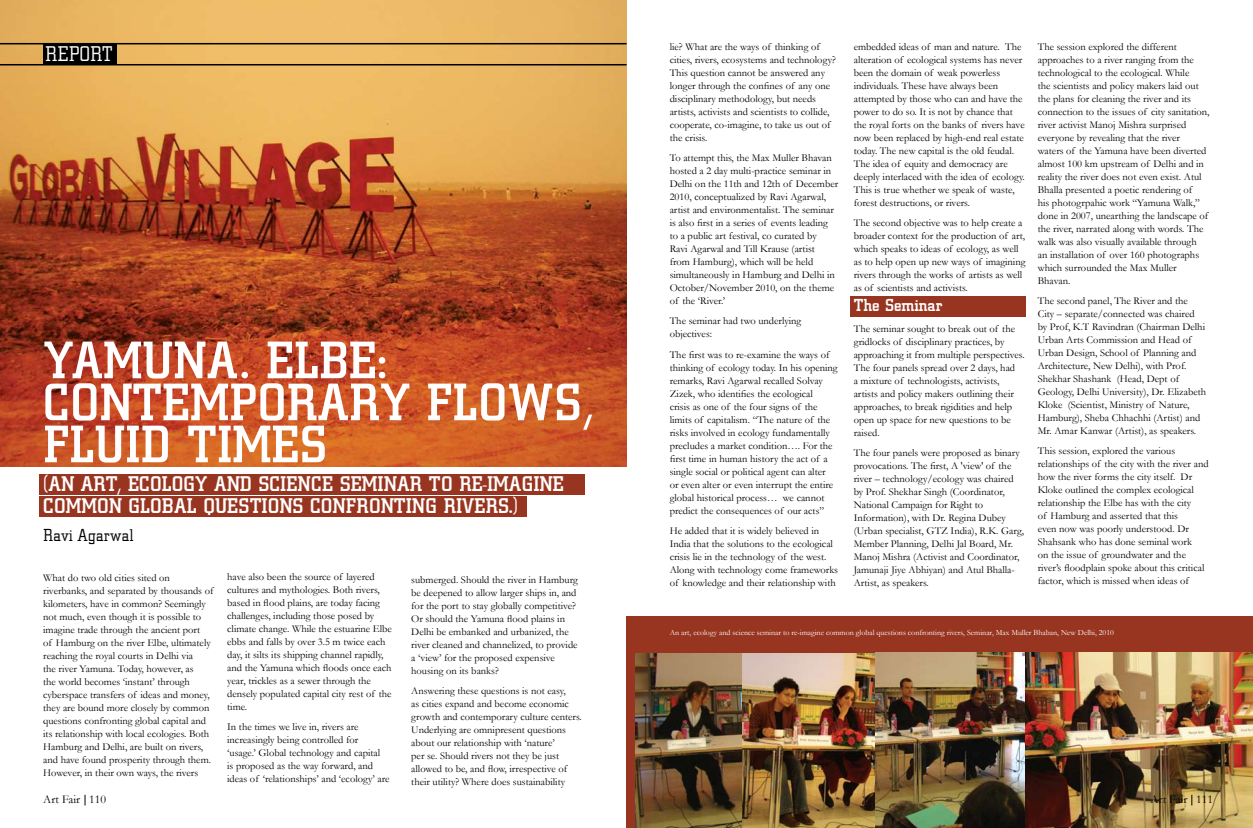
<style>
.page{position:relative;width:1253px;height:828px;background:#fff}
.page>*{position:absolute;margin:0;border:0;box-sizing:border-box;transform-origin:0 0}
.t1{font:500 55px/42px "City D";color:#fff}
.t2{font:500 22px/22px "City D";color:#fff}
.t3{font:22px "City D Ligh";color:#fff}
.t4{font:18px "City D Ligh";letter-spacing:.005em;color:#000}
.t5{font:500 18px "City D";color:#fff}
.t6{font:12px "Garamond";color:#000}
.t7{font:10.5px/13px "Garamond";color:#000}
.t8{font:8px "Garamond";color:#fff}
</style>
<div class="page">
<div style="left:626px;top:616px;width:627px;height:212px;background:#983520"></div>
<div style="left:40px;top:474px;width:545px;height:21px;background:#983520"></div>
<div style="left:40px;top:496px;width:487px;height:21px;background:#983520"></div>
<div style="left:851px;top:296px;width:175px;height:21px;background:#983520"></div>
<img style="left:0;top:0;width:626px;height:466px">
<img style="left:742px;top:653px;width:511px;height:175px">
<img style="left:636px;top:653px;width:106px;height:175px">
<hr style="left:0;top:65px;width:626px;height:1px;background:#000">
<hr style="left:0;top:44px;width:626px;height:1px;background:#000">
<div style="left:43px;top:44px;width:73px;height:21px;background:#000"></div>
<hr style="left:0;top:64px;width:626px;height:1px;background:#000">
<hr style="left:0;top:43px;width:626px;height:1px;background:#000">
<h2 class="t3" style="left:45px;top:43px;width:69px">REPORT</h2>
<h1 class="t1" style="left:43px;top:341px;width:552px">YAMUNA. ELBE:<br>CONTEMPORARY FLOWS,<br>FLUID TIMES</h1>
<h2 class="t2" style="left:43px;top:474px;width:522px">(AN ART, ECOLOGY AND SCIENCE SEMINAR TO RE-IMAGINE<br>COMMON GLOBAL QUESTIONS CONFRONTING RIVERS.)</h2>
<h3 class="t4" style="left:43px;top:526px;width:92px">Ravi Agarwal</h3>
<p class="t7" style="left:43px;top:571px;width:172px">What do two old cities sited on riverbanks, and separated by thousands of kilometers, have in common? Seemingly not much, even though it is possible to imagine trade through the ancient port<br>of Hamburg on the river Elbe, ultimately reaching the royal courts in Delhi via<br>the river Yamuna. Today, however, as<br>the world becomes ‘instant’ through cyberspace transfers of ideas and money, they are bound more closely by common questions confronting global capital and its relationship with local ecologies. Both Hamburg and Delhi, are built on rivers, and have found prosperity through them.<br>However, in their own ways, the rivers</p>
<p class="t7" style="left:227px;top:570px;width:166px">have also been the source of layered cultures and mythologies. Both rivers, based in flood plains, are today facing challenges, including those posed by climate change. While the estuarine Elbe ebbs and falls by over 3.5 m twice each day, it silts its shipping channel rapidly, and the Yamuna which floods once each year, trickles as a sewer through the densely populated capital city rest of the time.</p>
<p class="t7" style="left:227px;top:720px;width:164px">In the times we live in, rivers are increasingly being controlled for<br>‘usage.’ Global technology and capital<br>is proposed as the way forward, and ideas of ‘relationships’ and ‘ecology’ are</p>
<p class="t7" style="left:411px;top:572px;width:168px">submerged. Should the river in Hamburg be deepened to allow larger ships in, and for the port to stay globally competitive?<br>Or should the Yamuna flood plains in Delhi be embanked and urbanized, the river cleaned and channelized, to provide a ‘view’ for the proposed expensive housing on its banks?</p>
<p class="t7" style="left:411px;top:684px;width:172px">Answering these questions is not easy,<br>as cities expand and become economic growth and contemporary culture centers.<br>Underlying are omnipresent questions about our relationship with ‘nature’<br>per se. Should rivers not they be just allowed to be, and flow, irrespective of their utility? Where does sustainability</p>
<p class="t7" style="left:670px;top:40px;width:168px">lie? What are the ways of thinking of cities, rivers, ecosystems and technology?<br>This question cannot be answered any longer through the confines of any one disciplinary methodology, but needs artists, activists and scientists to collide, cooperate, co-imagine, to take us out of the crisis.</p>
<p class="t7" style="left:670px;top:151px;width:170px">To attempt this, the Max Muller Bhavan hosted a 2 day multi-practice seminar in Delhi on the 11th and 12th of December 2010, conceptualized by Ravi Agarwal, artist and environmentalist. The seminar is also first in a series of events leading to a public art festival, co curated by<br>Ravi Agarwal and Till Krause (artist<br>from Hamburg), which will be held simultaneously in Hamburg and Delhi in October/November 2010, on the theme of the ‘River.’</p>
<p class="t7" style="left:670px;top:314px;width:133px">The seminar had two underlying objectives:</p>
<p class="t7" style="left:670px;top:348px;width:169px">The first was to re-examine the ways of thinking of ecology today. In his opening remarks, Ravi Agarwal recalled Solvay Zizek, who identifies the ecological<br>crisis as one of the four signs of the limits of capitalism. “The nature of the risks involved in ecology fundamentally precludes a market condition…. For the first time in human history the act of a single social or political agent can alter<br>or even alter or even interrupt the entire global historical process… we cannot predict the consequences of our acts”</p>
<p class="t7" style="left:670px;top:524px;width:170px">He added that it is widely believed in India that the solutions to the ecological crisis lie in the technology of the west.<br>Along with technology come frameworks of knowledge and their relationship with</p>
<p class="t7" style="left:854px;top:40px;width:173px">embedded ideas of man and nature. The alteration of ecological systems has never been the domain of weak powerless individuals. These have always been attempted by those who can and have the power to do so. It is not by chance that the royal forts on the banks of rivers have now been replaced by high-end real estate today. The new capital is the old feudal.<br>The idea of equity and democracy are deeply interlaced with the idea of ecology.<br>This is true whether we speak of waste, forest destructions, or rivers.</p>
<p class="t7" style="left:854px;top:216px;width:173px">The second objective was to help create a broader context for the production of art, which speaks to ideas of ecology, as well as to help open up new ways of imagining rivers through the works of artists as well as of scientists and activists.</p>
<h3 class="t5" style="left:854px;top:296px;width:90px">The Seminar</h3>
<p class="t7" style="left:854px;top:322px;width:172px">The seminar sought to break out of the gridlocks of disciplinary practices, by approaching it from multiple perspectives.<br>The four panels spread over 2 days, had<br>a mixture of technologists, activists, artists and policy makers outlining their approaches, to break rigidities and help open up space for new questions to be raised.</p>
<p class="t7" style="left:854px;top:446px;width:172px">The four panels were proposed as binary provocations. The first, A 'view' of the river – technology/ecology was chaired by Prof. Shekhar Singh (Coordinator, National Campaign for Right to Information), with Dr. Regina Dubey (Urban specialist, GTZ India), R.K. Garg, Member Planning, Delhi Jal Board, Mr.<br>Manoj Mishra (Activist and Coordinator, Jamunaji Jiye Abhiyan) and Atul Bhalla-Artist, as speakers.</p>
<p class="t7" style="left:1038px;top:40px;width:173px">The session explored the different approaches to a river ranging from the technological to the ecological. While<br>the scientists and policy makers laid out the plans for cleaning the river and its connection to the issues of city sanitation, river activist Manoj Mishra surprised everyone by revealing that the river<br>waters of the Yamuna have been diverted almost 100 km upstream of Delhi and in reality the river does not even exist. Atul Bhalla presented a poetic rendering of<br>his photogrpahic work “Yamuna Walk,” done in 2007, unearthing the landscape of the river, narrated along with words. The walk was also visually available through<br>an installation of over 160 photographs which surrounded the Max Muller Bhavan.</p>
<p class="t7" style="left:1038px;top:294px;width:170px">The second panel, The River and the City – separate/connected was chaired by Prof, K.T Ravindran (Chairman Delhi Urban Arts Commission and Head of Urban Design, School of Planning and Architecture, New Delhi), with Prof.<br>Shekhar Shashank (Head, Dept of Geology, Delhi University), Dr. Elizabeth Kloke (Scientist, Ministry of Nature, Hamburg), Sheba Chhachhi (Artist) and Mr. Amar Kanwar (Artist), as speakers.</p>
<p class="t7" style="left:1038px;top:444px;width:172px">This session, explored the various relationships of the city with the river and how the river forms the city itself. Dr Kloke outlined the complex ecological relationship the Elbe has with the city<br>of Hamburg and asserted that this<br>even now was poorly understood. Dr Shahsank who has done seminal work<br>on the issue of groundwater and the river’s floodplain spoke about this critical factor, which is missed when ideas of</p>
<p class="t8" style="left:670px;top:627px;width:446px">An art, ecology and science seminar to re-imagine common global questions confronting rivers, Seminar, Max Muller Bhaban, New Delhi, 2010</p>
<p class="t6" style="left:43px;top:791px;width:64px">Art Fair 110</p>
<p class="t6" style="left:1150px;top:791px;width:64px">Art Fair 111</p>
</div>
